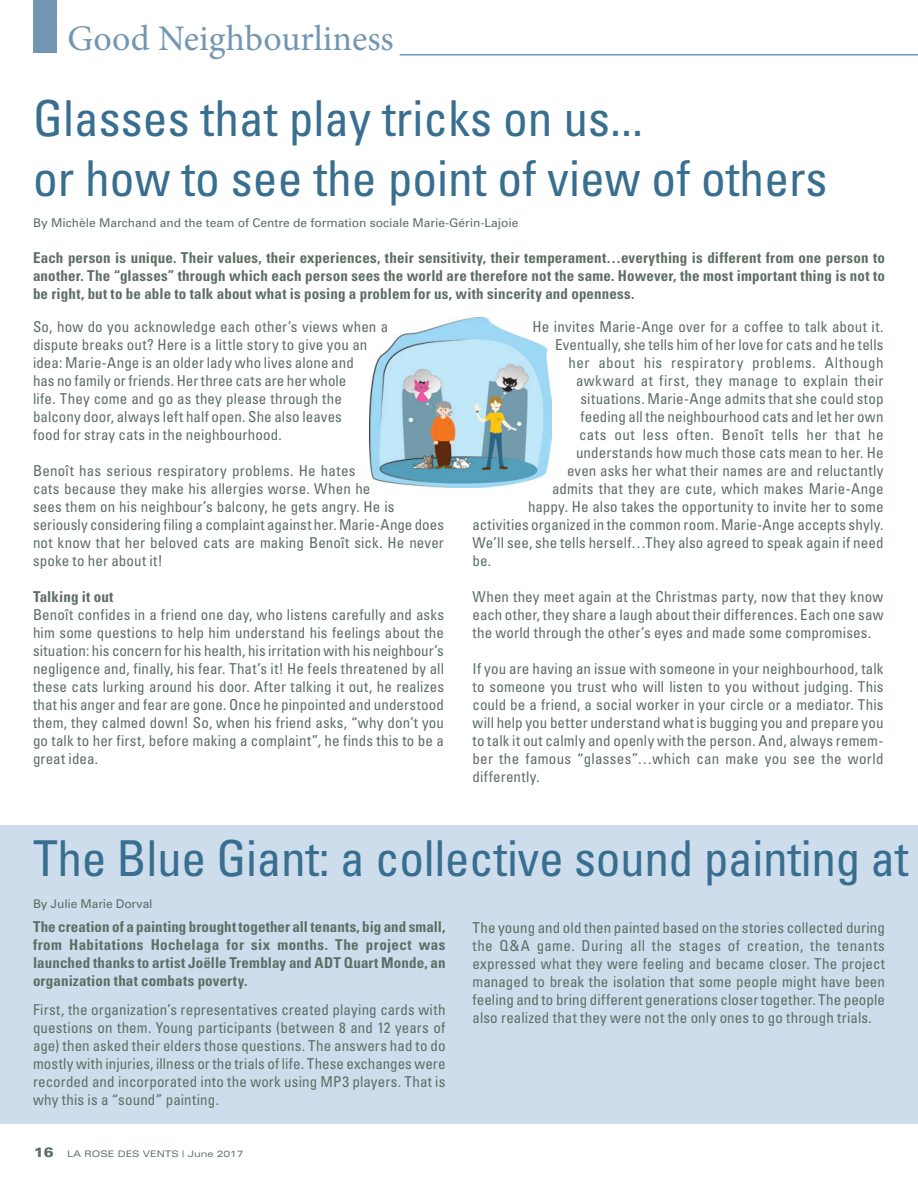
<style>
.page{position:relative;width:918px;height:1188px;background:#fff}
.page>*{position:absolute;margin:0;border:0;box-sizing:border-box;transform-origin:0 0}
._06-Auteur_445C_8_11{font:condensed 49.5px "Univers";color:#386e8f}
._00-Entete_de_chroni{font:36px "Minion Pro";color:#7396b2}
._03-TexteFR_445C-10{font:condensed 15px/18px "Univers";letter-spacing:.01em;color:#5d6e65;text-align:justify}
._03-TexteFR_445C-10-2{font:700 condensed 15px/18px "Univers";letter-spacing:.01em;color:#5d6e65;text-align:justify}
._03-TexteFR_445C-10-3{font:condensed 15px "Univers";letter-spacing:.035em;color:#5d6e65}
._03-TexteFR_445C-10-4{font:condensed 15px "Univers";letter-spacing:.03em;color:#5d6e65}
.t1{font:900 expanded 13.5px "Univers";color:#5d6e65}
._06-Auteur_445C_8_11-2{font:12px "Univers";color:#5d6e65}
.t2{font:expanded 9px "Univers";color:#5d6e65}
</style>
<div class="page">
<img style="left:370px;top:317px;width:181px;height:171px">
<div style="left:33px;top:0;width:23px;height:53px;background:#7396b2"></div>
<hr style="left:400px;top:54px;width:518px;height:2px;background:#7396b2">
<div style="left:0;top:826px;width:918px;height:298px;background:#cdddec"></div>
<p class="_00-Entete_de_chroni" style="left:68px;top:15px;width:328px">Good Neighbourliness</p>
<p class="_06-Auteur_445C_8_11" style="left:33px;top:87px;width:612px">Glasses that play tricks on us...</p>
<p class="_06-Auteur_445C_8_11" style="left:33px;top:147px;width:796px">or how to see the point of view of others</p>
<p class="_06-Auteur_445C_8_11-2" style="left:33px;top:216px;width:487px">By Michèle Marchand and the team of Centre de formation sociale Marie-Gérin-Lajoie</p>
<p class="_03-TexteFR_445C-10-2" style="left:33px;top:248px;width:854px">Each person is unique. Their values, their experiences, their sensitivity, their temperament…everything is different from one person to another. The “glasses” through which each person sees the world are therefore not the same. However, the most important thing is not to be right, but to be able to talk about what is posing a problem for us, with sincerity and openness.</p>
<p class="_03-TexteFR_445C-10" style="left:33px;top:317px;width:357px;text-align:left">So, how do you acknowledge each other’s views when a dispute breaks out? Here is a little story to give you an idea: Marie-Ange is an older lady who lives alone and<br>has no family or friends. Her three cats are her whole<br>life. They come and go as they please through the balcony door, always left half open. She also leaves<br>food for stray cats in the neighbourhood.</p>
<p class="_03-TexteFR_445C-10" style="left:33px;top:461px;width:413px;text-align:left">Benoît has serious respiratory problems. He hates<br>cats because they make his allergies worse. When he<br>sees them on his neighbour’s balcony, he gets angry. He is seriously considering filing a complaint against her. Marie-Ange does not know that her beloved cats are making Benoît sick. He never spoke to her about it!</p>
<p class="_03-TexteFR_445C-10-2" style="left:33px;top:588px;width:82px">Talking it out</p>
<p class="_03-TexteFR_445C-10" style="left:33px;top:605px;width:413px">Benoît confides in a friend one day, who listens carefully and asks him some questions to help him understand his feelings about the situation: his concern for his health, his irritation with his neighbour’s negligence and, finally, his fear. That’s it! He feels threatened by all these cats lurking around his door. After talking it out, he realizes that his anger and fear are gone. Once he pinpointed and understood them, they calmed down! So, when his friend asks, “why don’t you go talk to her first, before making a complaint”, he finds this to be a great idea.</p>
<p class="_03-TexteFR_445C-10" style="left:532px;top:317px;width:352px">He invites Marie-Ange over for a coffee to talk about it.</p>
<p class="_03-TexteFR_445C-10" style="left:555px;top:335px;width:330px">Eventually, she tells him of her love for cats and he tells</p>
<p class="_03-TexteFR_445C-10-3" style="left:568px;top:353px;width:317px">her about his respiratory problems. Although</p>
<p class="_03-TexteFR_445C-10" style="left:576px;top:371px;width:309px">awkward at first, they manage to explain their</p>
<p class="_03-TexteFR_445C-10" style="left:580px;top:389px;width:305px">situations. Marie-Ange admits that she could stop</p>
<p class="_03-TexteFR_445C-10" style="left:580px;top:407px;width:305px">feeding all the neighbourhood cats and let her own</p>
<p class="_03-TexteFR_445C-10-4" style="left:579px;top:425px;width:306px">cats out less often. Benoît tells her that he</p>
<p class="_03-TexteFR_445C-10" style="left:576px;top:443px;width:309px">understands how much those cats mean to her. He</p>
<p class="_03-TexteFR_445C-10" style="left:567px;top:461px;width:318px">even asks her what their names are and reluctantly</p>
<p class="_03-TexteFR_445C-10" style="left:552px;top:479px;width:333px">admits that they are cute, which makes Marie-Ange</p>
<p class="_03-TexteFR_445C-10" style="left:528px;top:497px;width:357px">happy. He also takes the opportunity to invite her to some</p>
<p class="_03-TexteFR_445C-10" style="left:472px;top:515px;width:412px">activities organized in the common room. Marie-Ange accepts shyly.</p>
<p class="_03-TexteFR_445C-10" style="left:472px;top:533px;width:413px">We’ll see, she tells herself…They also agreed to speak again if need</p>
<p class="_03-TexteFR_445C-10" style="left:472px;top:551px;width:20px">be.</p>
<p class="_03-TexteFR_445C-10" style="left:472px;top:587px;width:413px">When they meet again at the Christmas party, now that they know each other, they share a laugh about their differences. Each one saw the world through the other’s eyes and made some compromises.</p>
<p class="_03-TexteFR_445C-10" style="left:472px;top:659px;width:413px">If you are having an issue with someone in your neighbourhood, talk to someone you trust who will listen to you without judging. This could be a friend, a social worker in your circle or a mediator. This will help you better understand what is bugging you and prepare you to talk it out calmly and openly with the person. And, always remem&shy;ber the famous “glasses”…which can make you see the world differently.</p>
<p class="_06-Auteur_445C_8_11" style="left:33px;top:828px;width:877px">The Blue Giant: a collective sound painting at</p>
<p class="_06-Auteur_445C_8_11-2" style="left:33px;top:896px;width:121px">By Julie Marie Dorval</p>
<p class="_03-TexteFR_445C-10-2" style="left:33px;top:918px;width:414px">The creation of a painting brought together all tenants, big and small, from Habitations Hochelaga for six months. The project was launched thanks to artist Joëlle Tremblay and ADT Quart Monde, an organization that combats poverty.</p>
<p class="_03-TexteFR_445C-10" style="left:33px;top:1000px;width:414px">First, the organization’s representatives created playing cards with questions on them. Young participants (between 8 and 12 years of age) then asked their elders those questions. The answers had to do mostly with injuries, illness or the trials of life. These exchanges were recorded and incorporated into the work using MP3 players. That is why this is a “sound” painting.</p>
<p class="t1" style="left:34px;top:1144px;width:21px">16</p>
<p class="t2" style="left:67px;top:1148px;width:178px">LA ROSE DES VENTS | June 2017</p>
<p class="_03-TexteFR_445C-10" style="left:472px;top:918px;width:414px">The young and old then painted based on the stories collected during the Q&amp;A game. During all the stages of creation, the tenants expressed what they were feeling and became closer. The project managed to break the isolation that some people might have been feeling and to bring different generations closer together. The people also realized that they were not the only ones to go through trials.</p>
</div>
